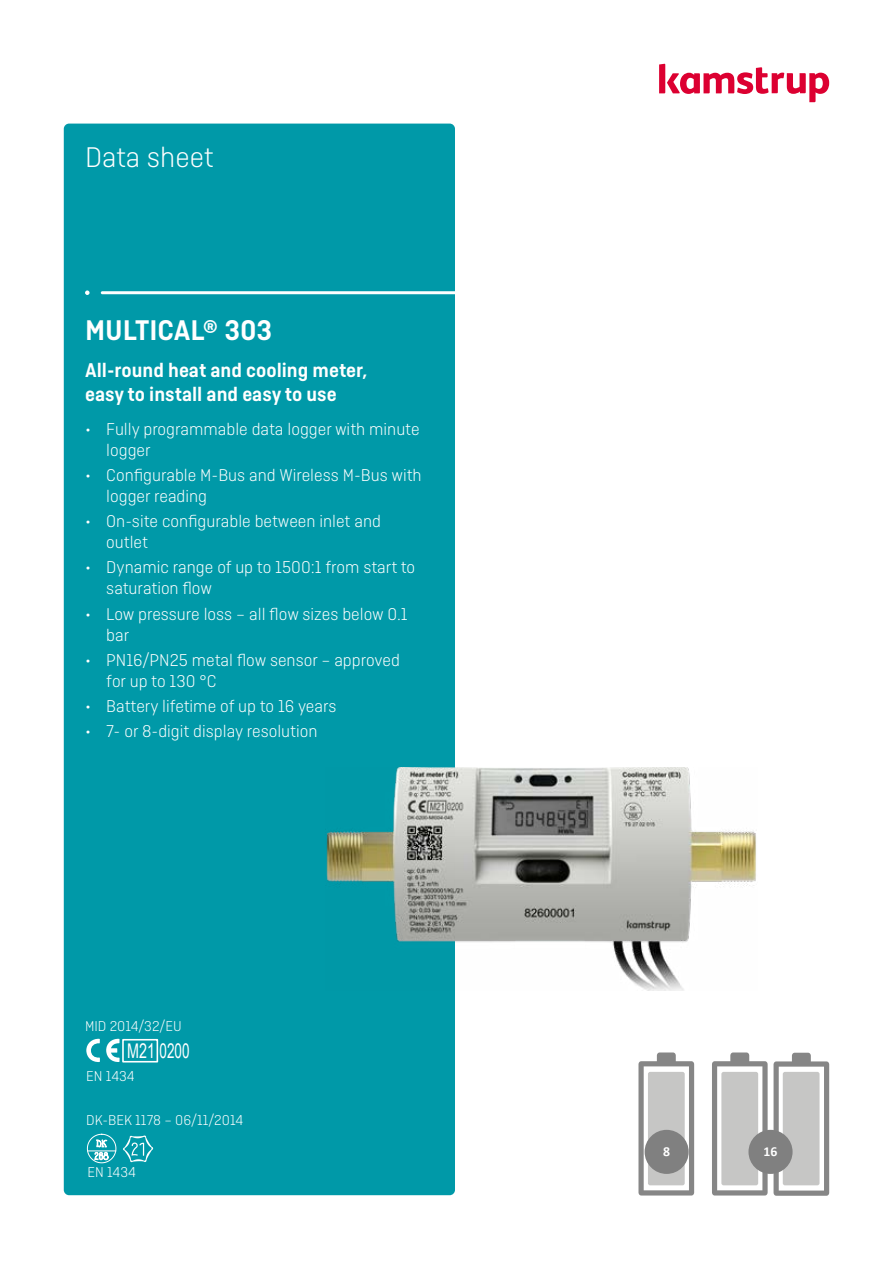
<style>
.page{position:relative;width:893px;height:1263px;background:#fff}
.page>*{position:absolute;margin:0;border:0;box-sizing:border-box;transform-origin:0 0}
.t1{font:600 30px "Ciutadella";color:#fff}
.t2{font:300 30px "Ciutadella";color:#fff}
.t3{font:600 21px/24px "Ciutadella";color:#fff}
.t4{font:20.25px "Arial Narrow";color:#fff;scale:.86 1}
.t5{font:300 18px/21px "Ciutadella";color:#fff}
.t6{font:300 15px "Ciutadella";color:#fff}
.t7{font:700 13.65px "Calibri";color:#fff}
</style>
<div class="page">
<div style="left:64px;top:124px;width:391px;height:1071px;background:#0099a8;border-radius:5px"></div>
<svg style="left:638px;top:1052px;width:56px;height:143px"></svg>
<svg style="left:712px;top:1052px;width:117px;height:143px"></svg>
<div style="left:645px;top:1130px;width:44px;height:44px;background:#808080;border-radius:50%"></div>
<div style="left:748px;top:1130px;width:45px;height:44px;background:#808080;border-radius:50%"></div>
<svg style="left:85px;top:290px;width:370px;height:5px"></svg>
<svg style="left:659px;top:64px;width:170px;height:38px"></svg>
<svg style="left:86px;top:1038px;width:14px;height:24px"></svg>
<svg style="left:106px;top:1038px;width:14px;height:24px"></svg>
<div style="left:122px;top:1039px;width:36px;height:23px;border:2px solid #fff"></div>
<svg style="left:87px;top:1134px;width:29px;height:29px"></svg>
<svg style="left:123px;top:1135px;width:30px;height:27px"></svg>
<img style="left:326px;top:768px;width:430px;height:223px">
<h1 class="t2" style="left:85px;top:141px;width:130px">Data sheet</h1>
<h1 class="t1" style="left:85px;top:313px;width:189px">MULTICAL® 303</h1>
<p class="t3" style="left:85px;top:358px;width:284px">All-round heat and cooling meter, easy to install and easy to use</p>
<p class="t5" style="left:106px;top:418px;width:315px;text-indent:-21px">• Fully programmable data logger with minute logger</p>
<p class="t5" style="left:106px;top:464px;width:317px;text-indent:-21px">• Configurable M-Bus and Wireless M-Bus with logger reading</p>
<p class="t5" style="left:106px;top:511px;width:276px;text-indent:-21px">• On-site configurable between inlet and outlet</p>
<p class="t5" style="left:106px;top:557px;width:310px;text-indent:-21px">• Dynamic range of up to 1500:1 from start to saturation flow</p>
<p class="t5" style="left:106px;top:603px;width:303px;text-indent:-21px">• Low pressure loss – all flow sizes below 0.1 bar</p>
<p class="t5" style="left:106px;top:649px;width:295px;text-indent:-21px">• PN16/PN25 metal flow sensor – approved for up to 130 °C</p>
<p class="t5" style="left:85px;top:696px;width:253px">• Battery lifetime of up to 16 years</p>
<p class="t5" style="left:85px;top:721px;width:234px">• 7- or 8-digit display resolution</p>
<p class="t6" style="left:85px;top:1018px;width:98px">MID 2014/32/EU</p>
<p class="t4" style="left:127px;top:1035px;width:74px">M21 0200</p>
<p class="t6" style="left:86px;top:1068px;width:50px">EN 1434</p>
<p class="t6" style="left:86px;top:1112px;width:158px">DK-BEK 1178 – 06/11/2014</p>
<p class="t6" style="left:88px;top:1164px;width:50px">EN 1434</p>
<p class="t7" style="left:663px;top:1142px;width:8px">8</p>
<p class="t7" style="left:764px;top:1142px;width:15px">16</p>
</div>
